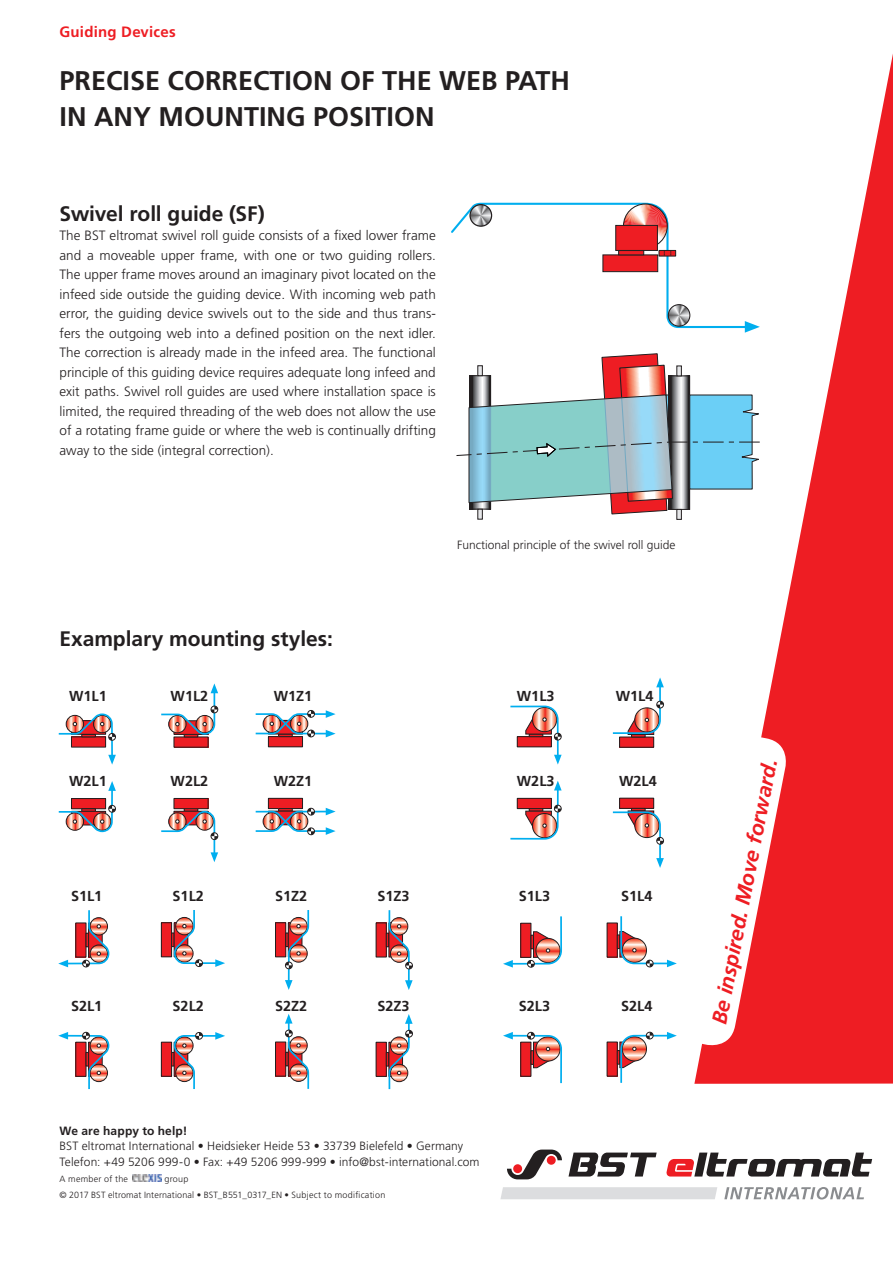
<style>
.page{position:relative;width:893px;height:1263px;background:#fff}
.page>*{position:absolute;margin:0;border:0;box-sizing:border-box;transform-origin:0 0}
.t1{font:700 27px/36.8px "Frutiger";color:#231f20}
.t2{font:700 21px "Frutiger";letter-spacing:-.005em;color:#231f20}
.t3{font:italic 700 21px "Frutiger";color:#ee1d23}
.t4{font:700 15px "Frutiger";letter-spacing:.015em;color:#ee1d23}
.t5{font:700 14.4px "Frutiger";color:#231f20}
.t6{font:300 13.5px/19.5px "Frutiger";color:#231f20;text-align:justify}
.t7{font:300 12px/15.8px "Frutiger";letter-spacing:.005em;color:#231f20}
.t8{font:700 12px "Frutiger";letter-spacing:.01em;color:#231f20}
.t9{font:300 9px/15.8px "Frutiger";letter-spacing:.02em;color:#231f20}
</style>
<div class="page">
<svg style="left:694px;top:54px;width:199px;height:1030px;fill:#ee1d23"></svg>
<svg style="left:698px;top:737px;width:92px;height:312px"></svg>
<svg style="left:507px;top:1149px;width:365px;height:30px"></svg>
<svg style="left:724px;top:1187px;width:140px;height:12px"></svg>
<div style="left:500px;top:1187px;width:217px;height:12px;background:#dcdddf"></div>
<svg style="left:58px;top:713px;width:58px;height:52px"></svg>
<div style="left:174px;top:737px;width:34px;height:10px;background:#ee1d23"></div>
<svg style="left:161px;top:683px;width:57px;height:52px"></svg>
<div style="left:268px;top:737px;width:35px;height:10px;background:#ee1d23"></div>
<div style="left:268px;top:736px;width:35px;height:11px;border:1px solid #231f20"></div>
<svg style="left:255px;top:710px;width:81px;height:27px"></svg>
<svg style="left:58px;top:781px;width:58px;height:52px"></svg>
<div style="left:174px;top:798px;width:34px;height:11px;background:#ee1d23"></div>
<div style="left:174px;top:798px;width:34px;height:11px;border:1px solid #231f20"></div>
<div style="left:184px;top:808px;width:14px;height:3px;border:1px solid #231f20"></div>
<svg style="left:161px;top:809px;width:57px;height:53px"></svg>
<div style="left:268px;top:798px;width:35px;height:10px;background:#ee1d23"></div>
<div style="left:268px;top:798px;width:35px;height:11px;border:1px solid #231f20"></div>
<svg style="left:255px;top:808px;width:81px;height:27px"></svg>
<svg style="left:58px;top:910px;width:52px;height:57px"></svg>
<div style="left:161px;top:1042px;width:11px;height:34px;background:#ee1d23"></div>
<div style="left:161px;top:1042px;width:11px;height:35px;border:1px solid #231f20"></div>
<div style="left:171px;top:1052px;width:3px;height:14px;border:1px solid #231f20"></div>
<svg style="left:172px;top:1032px;width:53px;height:57px"></svg>
<div style="left:376px;top:923px;width:10px;height:34px;background:#ee1d23"></div>
<div style="left:386px;top:933px;width:3px;height:14px;border:1px solid #231f20"></div>
<svg style="left:388px;top:910px;width:25px;height:80px"></svg>
<div style="left:275px;top:923px;width:11px;height:34px;background:#ee1d23"></div>
<div style="left:275px;top:922px;width:11px;height:35px;border:1px solid #231f20"></div>
<svg style="left:285px;top:910px;width:25px;height:80px"></svg>
<div style="left:275px;top:1042px;width:11px;height:34px;background:#ee1d23"></div>
<div style="left:275px;top:1042px;width:11px;height:34px;border:1px solid #231f20"></div>
<svg style="left:285px;top:1014px;width:25px;height:75px"></svg>
<div style="left:376px;top:1042px;width:10px;height:34px;background:#ee1d23"></div>
<div style="left:376px;top:1042px;width:11px;height:35px;border:1px solid #231f20"></div>
<div style="left:386px;top:1052px;width:3px;height:14px;border:1px solid #231f20"></div>
<svg style="left:388px;top:1014px;width:25px;height:76px"></svg>
<svg style="left:510px;top:705px;width:52px;height:59px"></svg>
<div style="left:620px;top:737px;width:34px;height:10px;background:#ee1d23"></div>
<div style="left:619px;top:737px;width:35px;height:11px;border:1px solid #231f20"></div>
<svg style="left:612px;top:677px;width:52px;height:58px"></svg>
<svg style="left:510px;top:781px;width:52px;height:59px"></svg>
<div style="left:620px;top:798px;width:34px;height:10px;background:#ee1d23"></div>
<div style="left:619px;top:798px;width:35px;height:11px;border:1px solid #231f20"></div>
<div style="left:631px;top:808px;width:14px;height:3px;border:1px solid #231f20"></div>
<svg style="left:612px;top:810px;width:52px;height:58px"></svg>
<svg style="left:503px;top:916px;width:59px;height:51px"></svg>
<div style="left:607px;top:923px;width:10px;height:34px;background:#ee1d23"></div>
<svg style="left:617px;top:916px;width:60px;height:51px"></svg>
<svg style="left:503px;top:1032px;width:59px;height:52px"></svg>
<div style="left:607px;top:1042px;width:10px;height:34px;background:#ee1d23"></div>
<div style="left:617px;top:1050px;width:3px;height:14px;border:1px solid #231f20"></div>
<svg style="left:619px;top:1032px;width:58px;height:51px"></svg>
<div style="left:161px;top:923px;width:11px;height:34px;background:#ee1d23"></div>
<div style="left:161px;top:922px;width:11px;height:35px;border:1px solid #231f20"></div>
<div style="left:171px;top:933px;width:3px;height:14px;border:1px solid #231f20"></div>
<svg style="left:172px;top:910px;width:53px;height:57px"></svg>
<svg style="left:58px;top:1032px;width:52px;height:58px"></svg>
<svg style="left:451px;top:202px;width:309px;height:131px"></svg>
<svg style="left:477px;top:515px;width:6px;height:5px"></svg>
<svg style="left:676px;top:515px;width:6px;height:5px"></svg>
<svg style="left:456px;top:353px;width:307px;height:162px"></svg>
<img style="left:132px;top:1175px;width:30px;height:7px">
<p class="t4" style="left:60px;top:23px;width:118px">Guiding Devices</p>
<h1 class="t1" style="left:60px;top:62px;width:512px">PRECISE CORRECTION OF THE WEB PATH<br>IN ANY MOUNTING POSITION</h1>
<h2 class="t2" style="left:60px;top:201px;width:207px">Swivel roll guide (SF)</h2>
<p class="t6" style="left:60px;top:226px;width:378px">The BST eltromat swivel roll guide consists of a fixed lower frame and a moveable upper frame, with one or two guiding rollers.<br>The upper frame moves around an imaginary pivot located on the infeed side outside the guiding device. With incoming web path error, the guiding device swivels out to the side and thus trans&shy;fers the outgoing web into a defined position on the next idler.<br>The correction is already made in the infeed area. The functional principle of this guiding device requires adequate long infeed and exit paths. Swivel roll guides are used where installation space is limited, the required threading of the web does not allow the use of a rotating frame guide or where the web is continually drifting away to the side (integral correction).</p>
<h2 class="t2" style="left:60px;top:627px;width:275px">Examplary mounting styles:</h2>
<p class="t5" style="left:69px;top:688px;width:39px">W1L1</p>
<p class="t5" style="left:171px;top:688px;width:39px">W1L2</p>
<p class="t5" style="left:274px;top:688px;width:40px">W1Z1</p>
<p class="t5" style="left:69px;top:773px;width:39px">W2L1</p>
<p class="t5" style="left:171px;top:773px;width:39px">W2L2</p>
<p class="t5" style="left:274px;top:773px;width:40px">W2Z1</p>
<p class="t7" style="left:457px;top:537px;width:220px">Functional principle of the swivel roll guide</p>
<p class="t5" style="left:517px;top:687px;width:39px">W1L3</p>
<p class="t5" style="left:616px;top:688px;width:39px">W1L4</p>
<p class="t5" style="left:517px;top:773px;width:39px">W2L3</p>
<p class="t5" style="left:619px;top:773px;width:39px">W2L4</p>
<p class="t5" style="left:71px;top:887px;width:33px">S1L1</p>
<p class="t5" style="left:71px;top:997px;width:33px">S2L1</p>
<p class="t5" style="left:173px;top:887px;width:33px">S1L2</p>
<p class="t5" style="left:173px;top:997px;width:33px">S2L2</p>
<p class="t5" style="left:275px;top:887px;width:34px">S1Z2</p>
<p class="t5" style="left:377px;top:887px;width:34px">S1Z3</p>
<p class="t5" style="left:275px;top:997px;width:34px">S2Z2</p>
<p class="t5" style="left:377px;top:997px;width:34px">S2Z3</p>
<p class="t5" style="left:519px;top:887px;width:33px">S1L3</p>
<p class="t5" style="left:621px;top:887px;width:33px">S1L4</p>
<p class="t5" style="left:519px;top:997px;width:33px">S2L3</p>
<p class="t5" style="left:621px;top:997px;width:33px">S2L4</p>
<h2 class="t3" style="left:707px;top:1021px;width:271px;rotate:-79deg">Be inspired. Move forward.</h2>
<p class="t8" style="left:60px;top:1123px;width:130px">We are happy to help!</p>
<p class="t7" style="left:60px;top:1138px;width:422px">BST eltromat International • Heidsieker Heide 53 • 33739 Bielefeld • Germany<br>Telefon: +49 5206 999-0 • Fax: +49 5206 999-999 • info@bst-international.com</p>
<p class="t9" style="left:60px;top:1171px;width:70px">A member of the</p>
<p class="t9" style="left:60px;top:1171px;width:327px;text-indent:105px">group<br>© 2017 BST eltromat International • BST_B551_0317_EN • Subject to modification</p>
</div>
